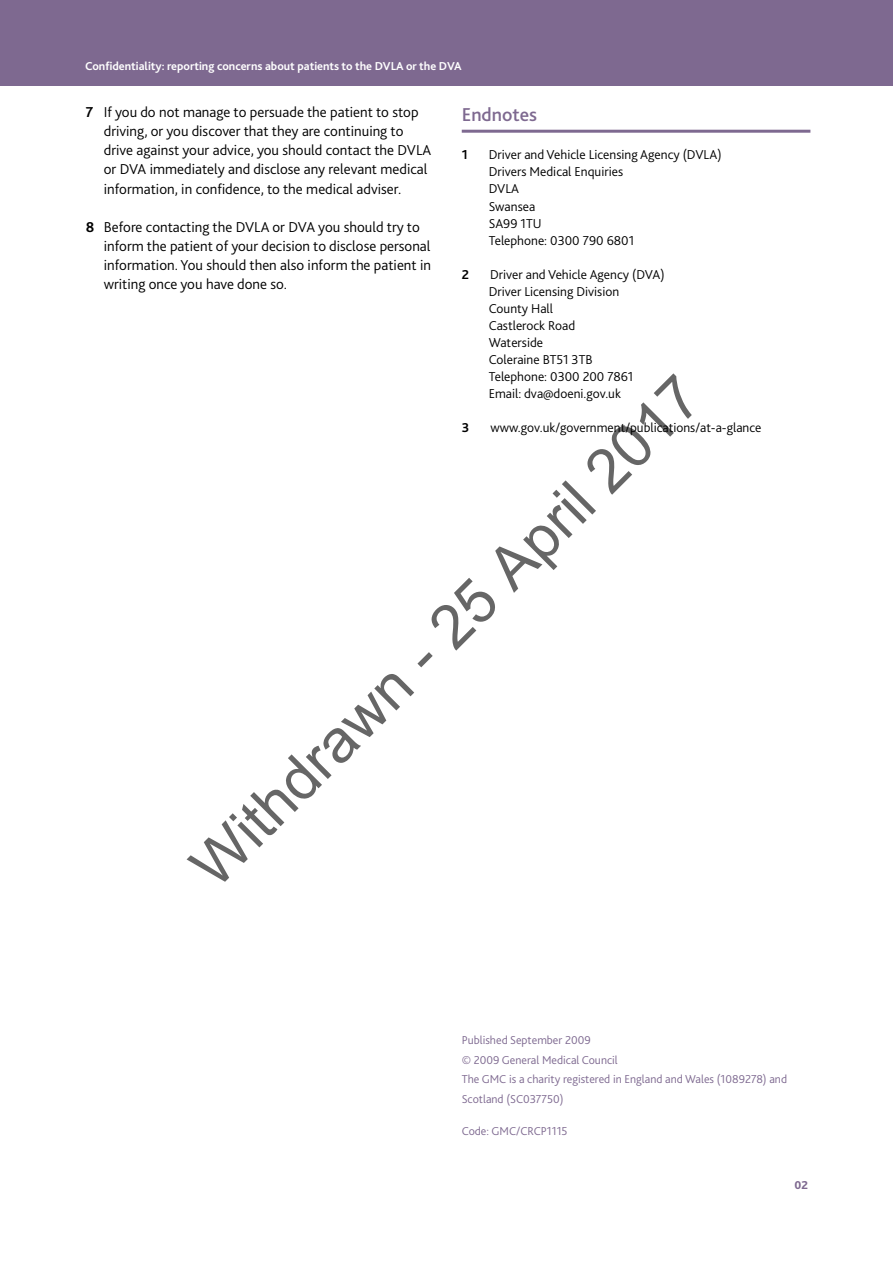
<style>
.page{position:relative;width:893px;height:1263px;background:#fff}
.page>*{position:absolute;margin:0;border:0;box-sizing:border-box;transform-origin:0 0}
.t1{font:60.15px "Arial";color:rgb(0 0 0/.6)}
.t2{font:500 19.5px "Bliss 2";color:#7e6990}
.t3{font:300 15px/19.2px "Bliss 2";color:#000}
.t4{font:300 13.5px/17px "Bliss 2";color:#000}
.t5{font:700 13.5px "Bliss 2";color:#000}
.t6{font:300 12px/19.5px "Bliss 2";color:#7e6990}
.t7{font:700 12px "Bliss 2";color:#fff}
.t8{font:800 12px "Bliss 2";color:#7e6990}
.s1{font-weight:700}
</style>
<div class="page">
<div style="left:0;top:0;width:893px;height:85px;background:#7e6990"></div>
<hr style="left:462px;top:130px;width:348px;height:3px;background:#7e6990">
<p class="t7" style="left:85px;top:59px;width:378px">Confidentiality: reporting concerns about patients to the DVLA or the DVA</p>
<p class="t3" style="left:104px;top:102px;width:329px;text-indent:-18px"><span class="s1">7</span> If you do not manage to persuade the patient to stop driving, or you discover that they are continuing to drive against your advice, you should contact the DVLA or DVA immediately and disclose any relevant medical information, in confidence, to the medical adviser.</p>
<p class="t3" style="left:104px;top:217px;width:329px;text-indent:-18px"><span class="s1">8</span> Before contacting the DVLA or DVA you should try to inform the patient of your decision to disclose personal information. You should then also inform the patient in writing once you have done so.</p>
<h2 class="t2" style="left:462px;top:103px;width:77px">Endnotes</h2>
<p class="t5" style="left:462px;top:147px;width:8px">1</p>
<p class="t4" style="left:489px;top:146px;width:234px">Driver and Vehicle Licensing Agency (DVLA)<br>Drivers Medical Enquiries<br>DVLA<br>Swansea<br>SA99 1TU<br>Telephone: 0300 790 6801</p>
<p class="t5" style="left:462px;top:266px;width:9px">2</p>
<p class="t4" style="left:489px;top:265px;width:177px">Driver and Vehicle Agency (DVA)<br>Driver Licensing Division<br>County Hall<br>Castlerock Road<br>Waterside<br>Coleraine BT51 3TB<br>Telephone: 0300 200 7861<br>Email: dva@doeni.gov.uk</p>
<p class="t5" style="left:462px;top:419px;width:9px">3</p>
<p class="t4" style="left:490px;top:418px;width:272px">www.gov.uk/government/publications/at-a-glance</p>
<h1 class="t1" style="left:174px;top:847px;width:693px;rotate:-45deg">Withdrawn - 25 April 2017</h1>
<p class="t6" style="left:462px;top:1030px;width:327px">Published September 2009<br>© 2009 General Medical Council<br>The GMC is a charity registered in England and Wales (1089278) and Scotland (SC037750)</p>
<p class="t6" style="left:462px;top:1121px;width:107px">Code: GMC/CRCP1115</p>
<p class="t8" style="left:794px;top:1177px;width:15px">02</p>
</div>
